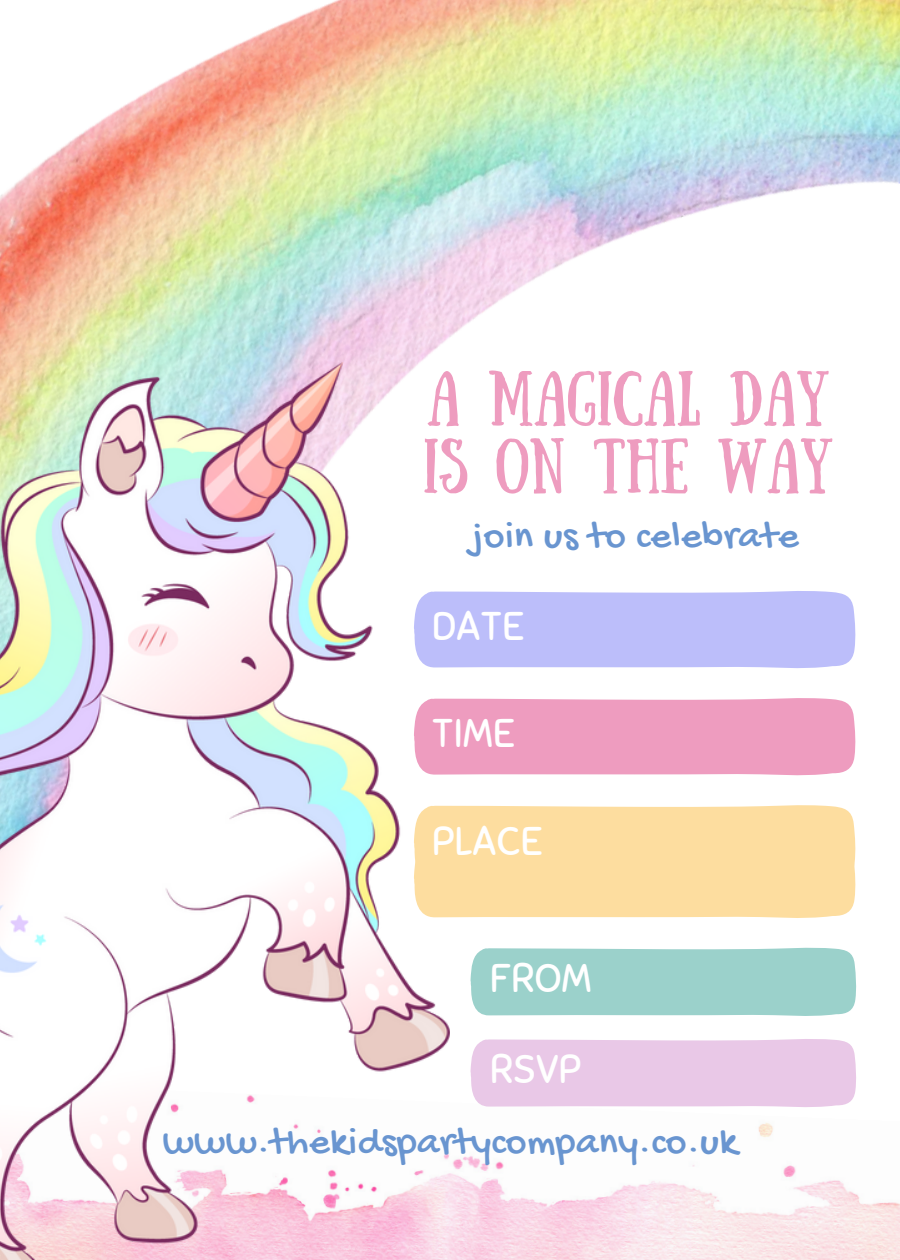
<style>
.page{position:relative;width:900px;height:1260px;background:#fff}
.page>*{position:absolute;margin:0;border:0;box-sizing:border-box;transform-origin:0 0}
.t1{font:55px "Sunday";letter-spacing:.005em;color:#ee9cbf}
.t2{font:40px "Gochi Hand";letter-spacing:.015em;color:#6995d0}
.t3{font:40px "Sniglet";color:#fff}
</style>
<div class="page">
<img style="left:450px;top:1122px;width:450px;height:138px">
<img style="left:0;top:0;width:900px;height:1075px">
<img style="left:0;top:362px;width:450px;height:898px">
<svg style="left:414px;top:590px;width:442px;height:80px;background:#c0c2fa"></svg>
<svg style="left:414px;top:697px;width:442px;height:80px;background:#efa3c3"></svg>
<div style="left:414px;top:804px;width:442px;height:116px;background:#fddd9f"></div>
<svg style="left:471px;top:947px;width:386px;height:71px;background:#a2d4cf"></svg>
<div style="left:471px;top:1038px;width:386px;height:69px;background:#e9c8e7"></div>
<p class="t1" style="left:427px;top:360px;width:404px">A MAGICAL DAY</p>
<p class="t1" style="left:423px;top:427px;width:411px">IS ON THE WAY</p>
<p class="t2" style="left:472px;top:515px;width:329px">join us to celebrate</p>
<p class="t3" style="left:432px;top:602px;width:94px">DATE</p>
<p class="t3" style="left:432px;top:709px;width:85px">TIME</p>
<p class="t3" style="left:432px;top:816px;width:113px">PLACE</p>
<p class="t3" style="left:490px;top:954px;width:103px">FROM</p>
<p class="t3" style="left:490px;top:1045px;width:93px">RSVP</p>
<p class="t2" style="left:163px;top:1121px;width:576px">www.thekidspartycompany.co.uk</p>
</div>
